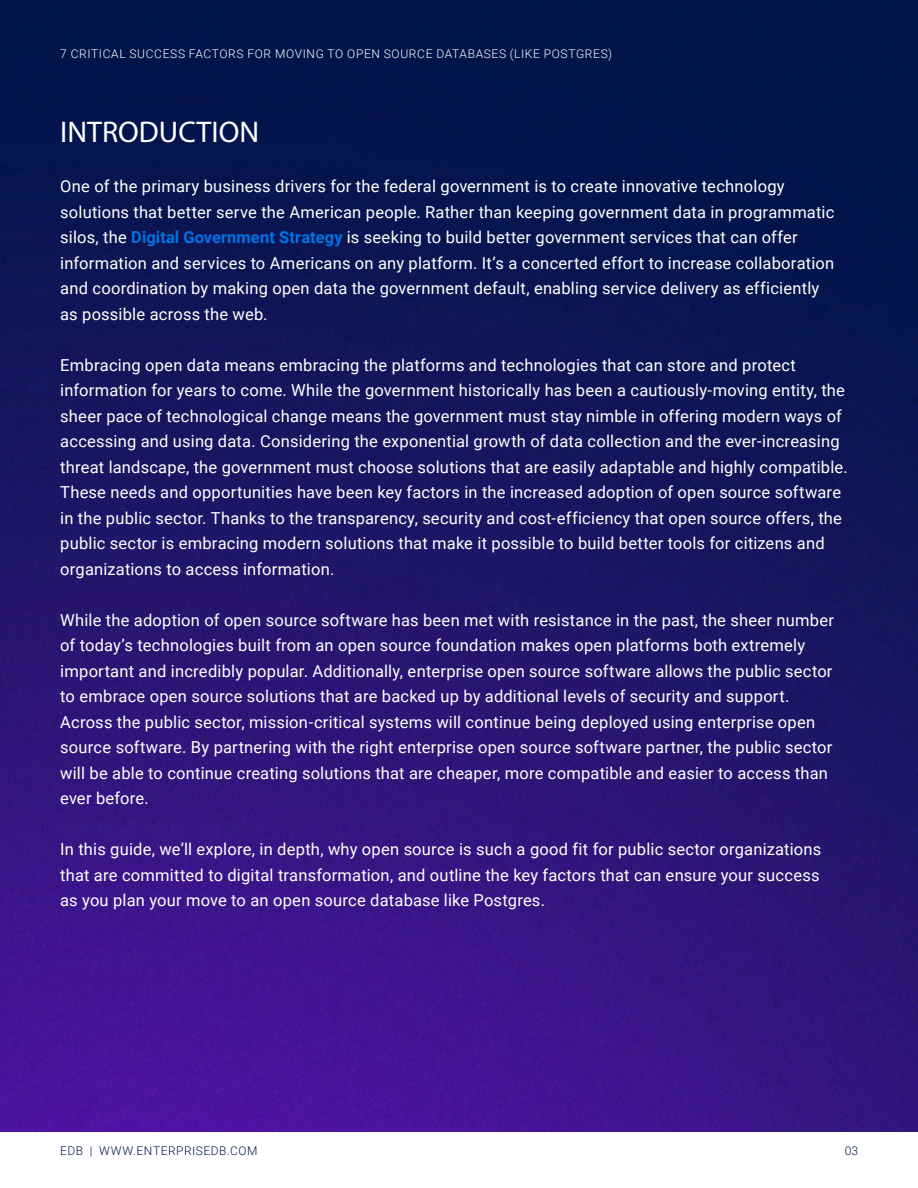
<style>
.page{position:relative;width:918px;height:1188px;background:#fff}
.page>*{position:absolute;margin:0;border:0;box-sizing:border-box;transform-origin:0 0}
.t1{font:30px "Myriad Pro";color:#fff}
.t2{font:16.5px/25.5px "Roboto";letter-spacing:.01em;color:#fff}
.t3{font:300 12px "Roboto";letter-spacing:.055em;color:#fff}
.t4{font:300 12px "Roboto";letter-spacing:.045em;color:#031649}
.s1{font-weight:700;color:#0073e4}
</style>
<div class="page">
<img style="left:0;top:0;width:918px;height:1131px">
<p class="t3" style="left:60px;top:45px;width:553px">7 CRITICAL SUCCESS FACTORS FOR MOVING TO OPEN SOURCE DATABASES (LIKE POSTGRES)</p>
<h1 class="t1" style="left:60px;top:114px;width:200px">INTRODUCTION</h1>
<p class="t2" style="left:60px;top:173px;width:776px">One of the primary business drivers for the federal government is to create innovative technology solutions that better serve the American people. Rather than keeping government data in programmatic silos, the <span class="s1">Digital Government Strategy</span> is seeking to build better government services that can offer information and services to Americans on any platform. It’s a concerted effort to increase collaboration and coordination by making open data the government default, enabling service delivery as efficiently as possible across the web.</p>
<p class="t2" style="left:60px;top:352px;width:789px">Embracing open data means embracing the platforms and technologies that can store and protect information for years to come. While the government historically has been a cautiously-moving entity, the sheer pace of technological change means the government must stay nimble in offering modern ways of accessing and using data. Considering the exponential growth of data collection and the ever-increasing threat landscape, the government must choose solutions that are easily adaptable and highly compatible.<br>These needs and opportunities have been key factors in the increased adoption of open source software in the public sector. Thanks to the transparency, security and cost-efficiency that open source offers, the public sector is embracing modern solutions that make it possible to build better tools for citizens and organizations to access information.</p>
<p class="t2" style="left:60px;top:607px;width:775px">While the adoption of open source software has been met with resistance in the past, the sheer number of today’s technologies built from an open source foundation makes open platforms both extremely important and incredibly popular. Additionally, enterprise open source software allows the public sector to embrace open source solutions that are backed up by additional levels of security and support.<br>Across the public sector, mission-critical systems will continue being deployed using enterprise open source software. By partnering with the right enterprise open source software partner, the public sector will be able to continue creating solutions that are cheaper, more compatible and easier to access than ever before.</p>
<p class="t2" style="left:60px;top:836px;width:762px;text-align:justify">In this guide, we’ll explore, in depth, why open source is such a good fit for public sector organizations that are committed to digital transformation, and outline the key factors that can ensure your success as you plan your move to an open source database like Postgres.</p>
<p class="t4" style="left:60px;top:1142px;width:199px">EDB | WWW.ENTERPRISEDB.COM</p>
<p class="t4" style="left:845px;top:1142px;width:15px">03</p>
</div>
